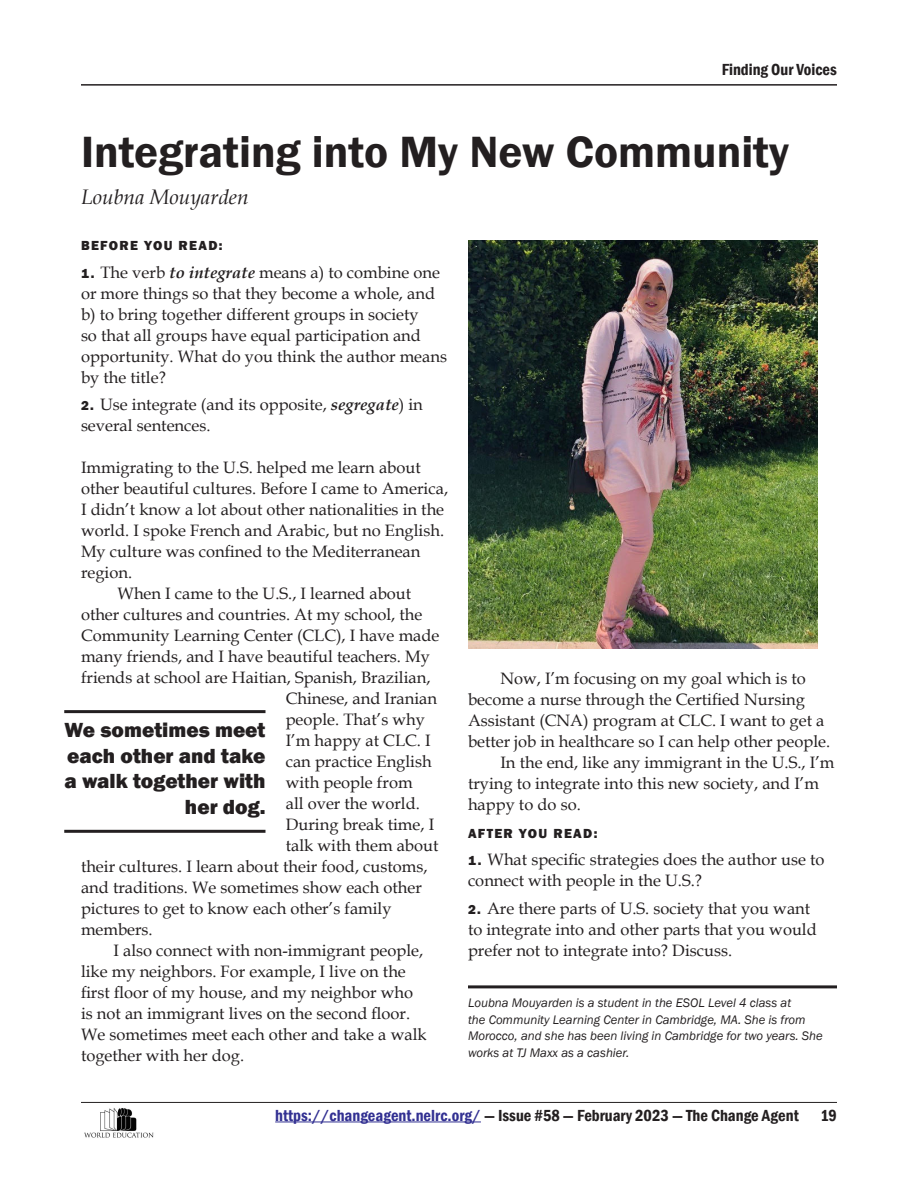
<style>
.page{position:relative;width:918px;height:1188px;background:#fff}
.page>*{position:absolute;margin:0;border:0;box-sizing:border-box;transform-origin:0 0}
.Headline_use{font:600 45px "Franklin Gothic";color:#231f20}
.Pull{font:800 21px/25.5px "Franklin Gothic";color:#231f20;text-align:right}
.Byline{font:italic 21px "Book Antiqua";color:#231f20}
.Body_Text{font:16.5px/21px "Book Antiqua";color:#231f20}
.Body_Text_No_Indent{font:16.5px/21px "Book Antiqua";color:#231f20}
.t1{font:600 condensed 16.5px "Franklin Gothic";color:#231f20}
.Body_Text_No_Indent-2{font:800 13.5px "Franklin Gothic";letter-spacing:.1em;color:#231f20}
.bio{font:italic 12.75px/16.5px "Franklin Gothic";color:#231f20}
.s1{font-family:"Franklin Gothic";font-weight:800;font-size:13.5px}
.s2{font-weight:700;font-style:italic}
.s3{color:#323092}
</style>
<div class="page">
<hr style="left:275px;top:1122px;width:206px;height:1px;background:#323092">
<hr style="left:81px;top:84px;width:756px;height:2px;background:#231f20">
<hr style="left:81px;top:1102px;width:756px;height:1px;background:#231f20">
<img style="left:468px;top:240px;width:349px;height:409px">
<hr style="left:468px;top:985px;width:369px;height:3px;background:#231f20">
<hr style="left:64px;top:710px;width:202px;height:3px;background:#231f20">
<hr style="left:64px;top:830px;width:202px;height:3px;background:#231f20">
<img style="left:84px;top:1108px;width:70px;height:30px">
<p class="t1" style="left:722px;top:58px;width:117px">Finding Our Voices</p>
<p class="Headline_use" style="left:81px;top:124px;width:710px">Integrating into My New Community</p>
<p class="Byline" style="left:81px;top:182px;width:169px">Loubna Mouyarden</p>
<p class="Body_Text_No_Indent-2" style="left:81px;top:237px;width:143px">BEFORE YOU READ:</p>
<p class="Body_Text_No_Indent" style="left:81px;top:261px;width:368px"><span class="s1">1.</span> The verb <span class="s2">to integrate</span> means a) to combine one or more things so that they become a whole, and b) to bring together different groups in society<br>so that all groups have equal participation and opportunity. What do you think the author means by the title?</p>
<p class="Body_Text_No_Indent" style="left:81px;top:394px;width:343px"><span class="s1">2.</span> Use integrate (and its opposite, <span class="s2">segregate</span>) in several sentences.</p>
<p class="Body_Text_No_Indent" style="left:81px;top:456px;width:369px">Immigrating to the U.S. helped me learn about other beautiful cultures. Before I came to America, I didn’t know a lot about other nationalities in the world. I spoke French and Arabic, but no English.<br>My culture was confined to the Mediterranean region.</p>
<p class="Body_Text" style="left:118px;top:582px;width:295px">When I came to the U.S., I learned about</p>
<p class="Body_Text" style="left:81px;top:603px;width:343px">other cultures and countries. At my school, the</p>
<p class="Body_Text" style="left:81px;top:624px;width:360px">Community Learning Center (CLC), I have made</p>
<p class="Body_Text" style="left:81px;top:645px;width:351px">many friends, and I have beautiful teachers. My</p>
<p class="Body_Text" style="left:81px;top:666px;width:351px">friends at school are Haitian, Spanish, Brazilian,</p>
<p class="Body_Text" style="left:286px;top:687px;width:153px">Chinese, and Iranian</p>
<p class="Body_Text" style="left:286px;top:708px;width:141px">people. That’s why</p>
<p class="Body_Text" style="left:286px;top:729px;width:146px">I’m happy at CLC. I</p>
<p class="Body_Text" style="left:286px;top:750px;width:147px">can practice English</p>
<p class="Body_Text" style="left:286px;top:771px;width:128px">with people from</p>
<p class="Body_Text" style="left:286px;top:792px;width:136px">all over the world.</p>
<p class="Body_Text" style="left:286px;top:813px;width:150px">During break time, I</p>
<p class="Body_Text" style="left:286px;top:834px;width:154px">talk with them about</p>
<p class="Body_Text" style="left:81px;top:855px;width:348px">their cultures. I learn about their food, customs,</p>
<p class="Body_Text" style="left:81px;top:876px;width:343px">and traditions. We sometimes show each other</p>
<p class="Body_Text" style="left:81px;top:897px;width:312px">pictures to get to know each other’s family</p>
<p class="Body_Text" style="left:81px;top:918px;width:73px">members.</p>
<p class="Body_Text" style="left:81px;top:939px;width:347px;text-indent:32px">I also connect with non-immigrant people, like my neighbors. For example, I live on the first floor of my house, and my neighbor who is not an immigrant lives on the second floor.<br>We sometimes meet each other and take a walk together with her dog.</p>
<p class="Pull" style="left:64px;top:717px;width:203px">We sometimes meet each other and take a walk together with her dog.</p>
<p class="Body_Text" style="left:468px;top:667px;width:364px;text-indent:32px">Now, I’m focusing on my goal which is to become a nurse through the Certified Nursing Assistant (CNA) program at CLC. I want to get a better job in healthcare so I can help other people.</p>
<p class="Body_Text" style="left:468px;top:751px;width:368px;text-indent:32px">In the end, like any immigrant in the U.S., I’m trying to integrate into this new society, and I’m happy to do so.</p>
<p class="Body_Text_No_Indent-2" style="left:468px;top:824px;width:131px">AFTER YOU READ:</p>
<p class="Body_Text_No_Indent" style="left:468px;top:849px;width:358px"><span class="s1">1.</span> What specific strategies does the author use to connect with people in the U.S.?</p>
<p class="Body_Text_No_Indent" style="left:468px;top:898px;width:350px"><span class="s1">2.</span> Are there parts of U.S. society that you want to integrate into and other parts that you would prefer not to integrate into? Discuss.</p>
<p class="bio" style="left:468px;top:995px;width:356px">Loubna Mouyarden is a student in the ESOL Level 4 class at<br>the Community Learning Center in Cambridge, MA. She is from Morocco, and she has been living in Cambridge for two years. She works at TJ Maxx as a cashier.</p>
<p class="t1" style="left:275px;top:1104px;width:525px"><span class="s3">https://changeagent.nelrc.org/</span> — Issue #58 — February 2023 — The Change Agent</p>
<p class="t1" style="left:820px;top:1104px;width:18px">19</p>
</div>
